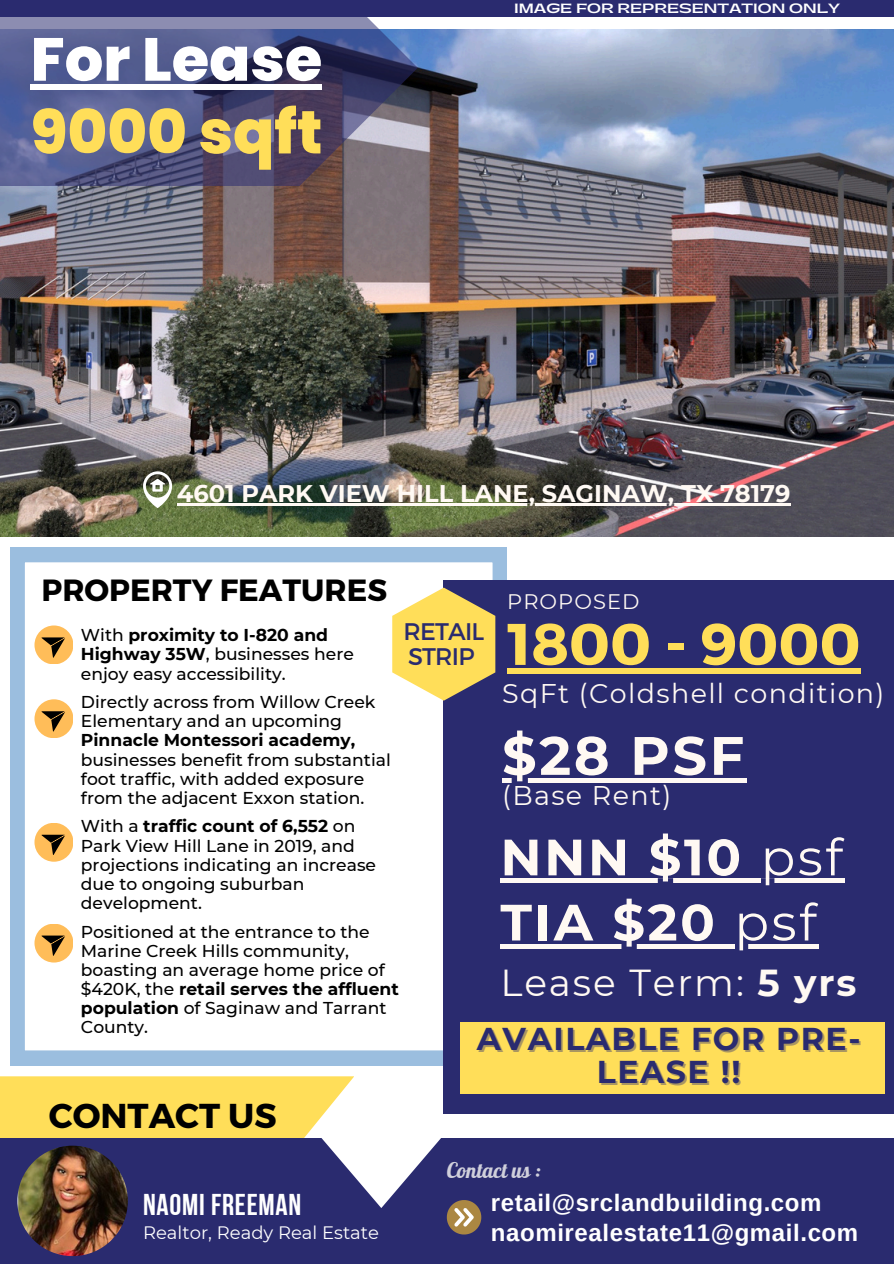
<style>
.page{position:relative;width:894px;height:1264px;background:#fff}
.page>*{position:absolute;margin:0;border:0;box-sizing:border-box;transform-origin:0 0}
.t1{font:800 60.6px "Poppins";color:#fff}
.t2{font:800 60.6px "Poppins";color:#ffde59}
.t3{font:700 58.5px "Montserrat";color:#ffde59}
.t4{font:700 54px "Montserrat";color:#fff9f3}
.t5{font:700 51px "Montserrat";letter-spacing:.05em;color:#fff9f3}
.t6{font:37.5px "Montserrat";letter-spacing:.05em;color:#fff9f3}
.t7{font:700 34.5px "Montserrat";color:#000}
.t8{font:700 31.5px "Montserrat";letter-spacing:.05em;color:#2a2b6f}
.t9{font:700 30.6px "Montserrat";color:#000}
.t10{font:30px "Bebas Neue Cyrillic";letter-spacing:.025em;color:#fff}
.t11{font:27px "Montserrat";letter-spacing:.05em;color:#fff9f3}
.t12{font:700 24px "Arimo";letter-spacing:.025em;color:#fff}
.t13{font:700 24px "Montserrat";color:#fff9f3}
.t14{font:24px "Montserrat";letter-spacing:-.035em;color:#2a2b6f}
.t15{font:21px "Lobster";color:#d0d0db}
.t16{font:21px "Montserrat";letter-spacing:.05em;color:#fff9f3}
.t17{font:18px "Montserrat";color:#fff}
.t18{font:500 17.1px/19.2px "Montserrat";color:#000}
.t19{font:700 12.6px "Gatwick";color:#fff}
.s1{font-weight:700}
.s2{font-weight:400}
</style>
<div class="page">
<svg style="left:10px;top:547px;width:496px;height:518px"></svg>
<div style="left:443px;top:580px;width:450px;height:534px;background:#2a2b6f"></div>
<svg style="left:392px;top:587px;width:103px;height:113px"></svg>
<img style="left:0;top:29px;width:893px;height:507px">
<svg style="left:0;top:17px;width:417px;height:169px;background:#585b84"></svg>
<div style="left:34px;top:625px;width:39px;height:39px;background:#ffbd59;border-radius:50%"></div>
<svg style="left:42px;top:637px;width:23px;height:20px"></svg>
<div style="left:34px;top:699px;width:39px;height:39px;background:#ffbd59;border-radius:50%"></div>
<svg style="left:42px;top:711px;width:23px;height:20px"></svg>
<div style="left:34px;top:822px;width:39px;height:39px;background:#ffbd59;border-radius:50%"></div>
<svg style="left:42px;top:834px;width:23px;height:21px"></svg>
<div style="left:34px;top:923px;width:39px;height:39px;background:#ffbd59;border-radius:50%"></div>
<svg style="left:42px;top:935px;width:23px;height:20px"></svg>
<svg style="left:143px;top:471px;width:29px;height:37px"></svg>
<div style="left:0;top:0;width:893px;height:17px;background:#2a2b6f"></div>
<div style="left:0;top:1137px;width:893px;height:126px;background:#2a2b6f"></div>
<img style="left:17px;top:1145px;width:111px;height:110px;border-radius:50%">
<svg style="left:0;top:1076px;width:481px;height:158px"></svg>
<div style="left:460px;top:1021px;width:425px;height:72px;background:#ffde59"></div>
<div style="left:507px;top:668px;width:353px;height:6px;background:#ffde59"></div>
<div style="left:31px;top:84px;width:291px;height:6px;background:#fff"></div>
<hr style="left:177px;top:504px;width:613px;height:2px;background:#fff9f3">
<hr style="left:502px;top:778px;width:244px;height:4px;background:#fff9f3">
<div style="left:500px;top:878px;width:260px;height:5px;background:#fff9f3"></div>
<svg style="left:760px;top:878px;width:84px;height:5px"></svg>
<div style="left:500px;top:943px;width:234px;height:5px;background:#fff9f3"></div>
<svg style="left:734px;top:944px;width:84px;height:4px"></svg>
<p class="t1" style="left:31px;top:17px;width:293px">For Lease</p>
<p class="t2" style="left:31px;top:90px;width:293px">9000 sqft</p>
<p class="t19" style="left:514px;top:2px;width:327px">IMAGE FOR REPRESENTATION ONLY</p>
<p class="t13" style="left:177px;top:478px;width:615px">4601 PARK VIEW HILL LANE, SAGINAW, TX 78179</p>
<p class="t9" style="left:42px;top:570px;width:347px">PROPERTY FEATURES</p>
<p class="t16" style="left:507px;top:589px;width:134px">PROPOSED</p>
<h2 class="t3" style="left:507px;top:606px;width:355px">1800 - 9000</h2>
<p class="t14" style="left:403px;top:616px;width:82px">RETAIL</p>
<p class="t14" style="left:408px;top:641px;width:68px">STRIP</p>
<p class="t18" style="left:81px;top:625px;width:274px">With <span class="s1">proximity to I-820 and<br>Highway 35W</span>, businesses here enjoy easy accessibility.</p>
<p class="t18" style="left:81px;top:692px;width:311px">Directly across from Willow Creek<br>Elementary and an upcoming<br><span class="s1">Pinnacle Montessori academy, </span>businesses benefit from substantial foot traffic, with added exposure from the adjacent Exxon station.</p>
<p class="t18" style="left:81px;top:816px;width:296px">With a <span class="s1">traffic count of 6,552</span> on<br>Park View Hill Lane in 2019, and projections indicating an increase due to ongoing suburban development.</p>
<p class="t18" style="left:81px;top:921px;width:319px">Positioned at the entrance to the<br>Marine Creek Hills community, boasting an average home price of $420K, the <span class="s1">retail serves the affluent population</span> of Saginaw and Tarrant<br>County.</p>
<h5 class="t11" style="left:502px;top:676px;width:384px">SqFt (Coldshell condition)</h5>
<p class="t4" style="left:502px;top:722px;width:243px">$28 PSF</p>
<p class="t11" style="left:502px;top:779px;width:171px">(Base Rent)</p>
<h3 class="t5" style="left:500px;top:826px;width:343px">NNN $10 <span class="s2">psf</span></h3>
<h4 class="t5" style="left:500px;top:891px;width:317px">TIA $20 <span class="s2">psf</span></h4>
<h6 class="t6" style="left:500px;top:959px;width:357px">Lease Term: <span class="s1">5 yrs</span></h6>
<p class="t8" style="left:477px;top:1019px;width:385px">AVAILABLE FOR PRE-</p>
<p class="t8" style="left:596px;top:1052px;width:145px">LEASE !!</p>
<p class="t7" style="left:49px;top:1092px;width:229px">CONTACT US</p>
<h2 class="t10" style="left:143px;top:1192px;width:160px">NAOMI FREEMAN</h2>
<h1 class="t15" style="left:446px;top:1156px;width:95px">Contact us :</h1>
<p class="t12" style="left:490px;top:1188px;width:332px">retail@srclandbuilding.com</p>
<p class="t17" style="left:143px;top:1221px;width:237px">Realtor, Ready Real Estate</p>
<p class="t12" style="left:490px;top:1219px;width:369px">naomirealestate11@gmail.com</p>
</div>
